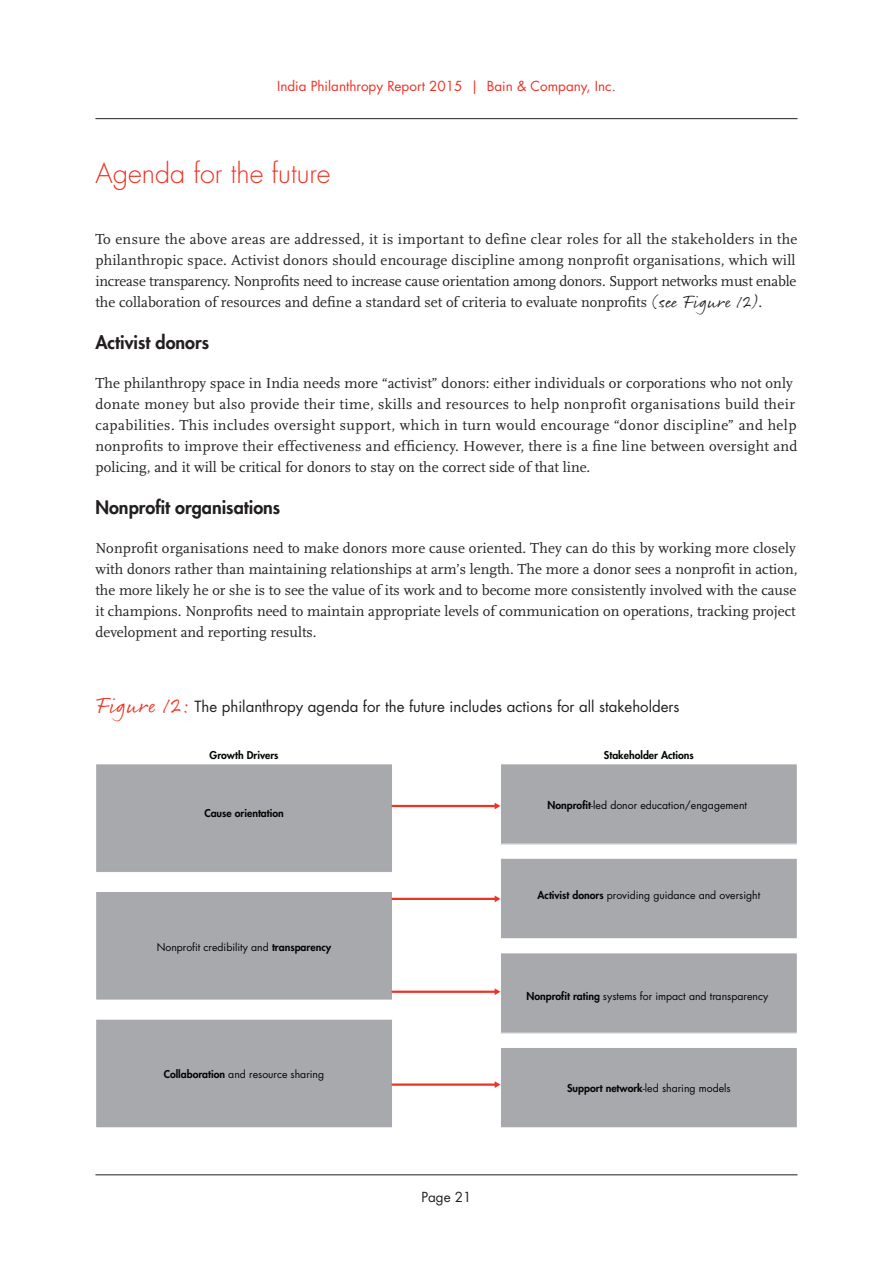
<style>
.page{position:relative;width:893px;height:1263px;background:#fff}
.page>*{position:absolute;margin:0;border:0;box-sizing:border-box;transform-origin:0 0}
.t1{font:300 27px "Futura";color:#ee3224}
.t2{font:800 18px "Futura";color:#231f20}
.t3{font:15px/21px "Scala";letter-spacing:.015em;color:#231f20}
.t4{font:15px "Futura";color:#231f20}
.t5{font:13.5px "Futura";color:#ee3224}
.t6{font:13.5px "Futura";color:#231f20}
.t7{font:10.5px "Futura";color:#030505}
.t8{font:800 10.5px "Futura";color:#030505}
.s1{font-family:"Rollerscript Rough";font-size:18px}
.s2{font-family:"Rollerscript Rough";font-size:22.5px;color:#ee3224}
.s3{font-weight:800}
</style>
<div class="page">
<hr style="left:95px;top:118px;width:702px;height:1px;background:#231f20">
<hr style="left:95px;top:1174px;width:702px;height:1px;background:#231f20">
<div style="left:96px;top:764px;width:296px;height:108px;background:#a7a9ac"></div>
<div style="left:95px;top:764px;width:298px;height:109px;border:1px solid #fff"></div>
<div style="left:96px;top:891px;width:296px;height:109px;background:#a7a9ac"></div>
<div style="left:95px;top:891px;width:298px;height:109px;border:1px solid #fff"></div>
<div style="left:96px;top:1019px;width:296px;height:109px;background:#a7a9ac"></div>
<div style="left:95px;top:1019px;width:298px;height:109px;border:1px solid #fff"></div>
<div style="left:500px;top:764px;width:297px;height:80px;background:#a7a9ac"></div>
<div style="left:500px;top:764px;width:297px;height:80px;border:1px solid #fff"></div>
<div style="left:500px;top:858px;width:297px;height:81px;background:#a7a9ac"></div>
<div style="left:500px;top:858px;width:297px;height:81px;border:1px solid #fff"></div>
<div style="left:500px;top:953px;width:297px;height:80px;background:#a7a9ac"></div>
<div style="left:500px;top:953px;width:297px;height:80px;border:1px solid #fff"></div>
<div style="left:500px;top:1047px;width:297px;height:81px;background:#a7a9ac"></div>
<div style="left:500px;top:1047px;width:297px;height:81px;border:1px solid #fff"></div>
<hr style="left:392px;top:805px;width:104px;height:2px;background:#ee3224">
<svg style="left:495px;top:803px;width:5px;height:6px"></svg>
<hr style="left:392px;top:898px;width:104px;height:2px;background:#ee3224">
<svg style="left:495px;top:895px;width:5px;height:7px"></svg>
<hr style="left:392px;top:990px;width:104px;height:3px;background:#ee3224">
<svg style="left:495px;top:988px;width:5px;height:7px"></svg>
<hr style="left:392px;top:1083px;width:104px;height:3px;background:#ee3224">
<svg style="left:495px;top:1081px;width:5px;height:7px"></svg>
<p class="t5" style="left:277px;top:78px;width:340px">India Philanthropy Report 2015 | Bain &amp; Company, Inc.</p>
<h1 class="t1" style="left:95px;top:156px;width:237px">Agenda for the future</h1>
<p class="t3" style="left:95px;top:229px;width:703px">To ensure the above areas are addressed, it is important to define clear roles for all the stakeholders in the philanthropic space. Activist donors should encourage discipline among nonprofit organisations, which will increase transparency. Nonprofits need to increase cause orientation among donors. Support networks must enable the collaboration of resources and define a standard set of criteria to evaluate nonprofits <span class="s1">(see Figure 12)</span>.</p>
<p class="t2" style="left:95px;top:330px;width:115px">Activist donors</p>
<p class="t3" style="left:95px;top:373px;width:703px">The philanthropy space in India needs more “activist” donors: either individuals or corporations who not only donate money but also provide their time, skills and resources to help nonprofit organisations build their capabilities. This includes oversight support, which in turn would encourage “donor discipline” and help nonprofits to improve their effectiveness and efficiency. However, there is a fine line between oversight and policing, and it will be critical for donors to stay on the correct side of that line.</p>
<p class="t2" style="left:95px;top:496px;width:186px">Nonprofit organisations</p>
<p class="t3" style="left:95px;top:538px;width:704px;text-align:justify">Nonprofit organisations need to make donors more cause oriented. They can do this by working more closely with donors rather than maintaining relationships at arm’s length. The more a donor sees a nonprofit in action, the more likely he or she is to see the value of its work and to become more consistently involved with the cause it champions. Nonprofits need to maintain appropriate levels of communication on operations, tracking project development and reporting results.</p>
<p class="t4" style="left:95px;top:697px;width:586px"><span class="s2">Figure 12:</span> The philanthropy agenda for the future includes actions for all stakeholders</p>
<p class="t8" style="left:210px;top:748px;width:70px">Growth Drivers</p>
<p class="t8" style="left:604px;top:748px;width:91px">Stakeholder Actions</p>
<p class="t8" style="left:204px;top:806px;width:81px">Cause orientation</p>
<p class="t7" style="left:157px;top:940px;width:176px">Nonprofit credibility and <span class="s3">transparency</span></p>
<p class="t7" style="left:164px;top:1067px;width:162px"><span class="s3">Collaboration</span> and resource sharing</p>
<p class="t6" style="left:421px;top:1188px;width:52px">Page 21</p>
<p class="t7" style="left:547px;top:798px;width:201px"><span class="s3">Nonprofit</span>-led donor education/engagement</p>
<p class="t7" style="left:537px;top:888px;width:224px"><span class="s3">Activist donors</span> providing guidance and oversight</p>
<p class="t7" style="left:526px;top:989px;width:243px"><span class="s3">Nonprofit rating</span> systems for impact and transparency</p>
<p class="t7" style="left:567px;top:1081px;width:165px"><span class="s3">Support network</span>-led sharing models</p>
</div>
